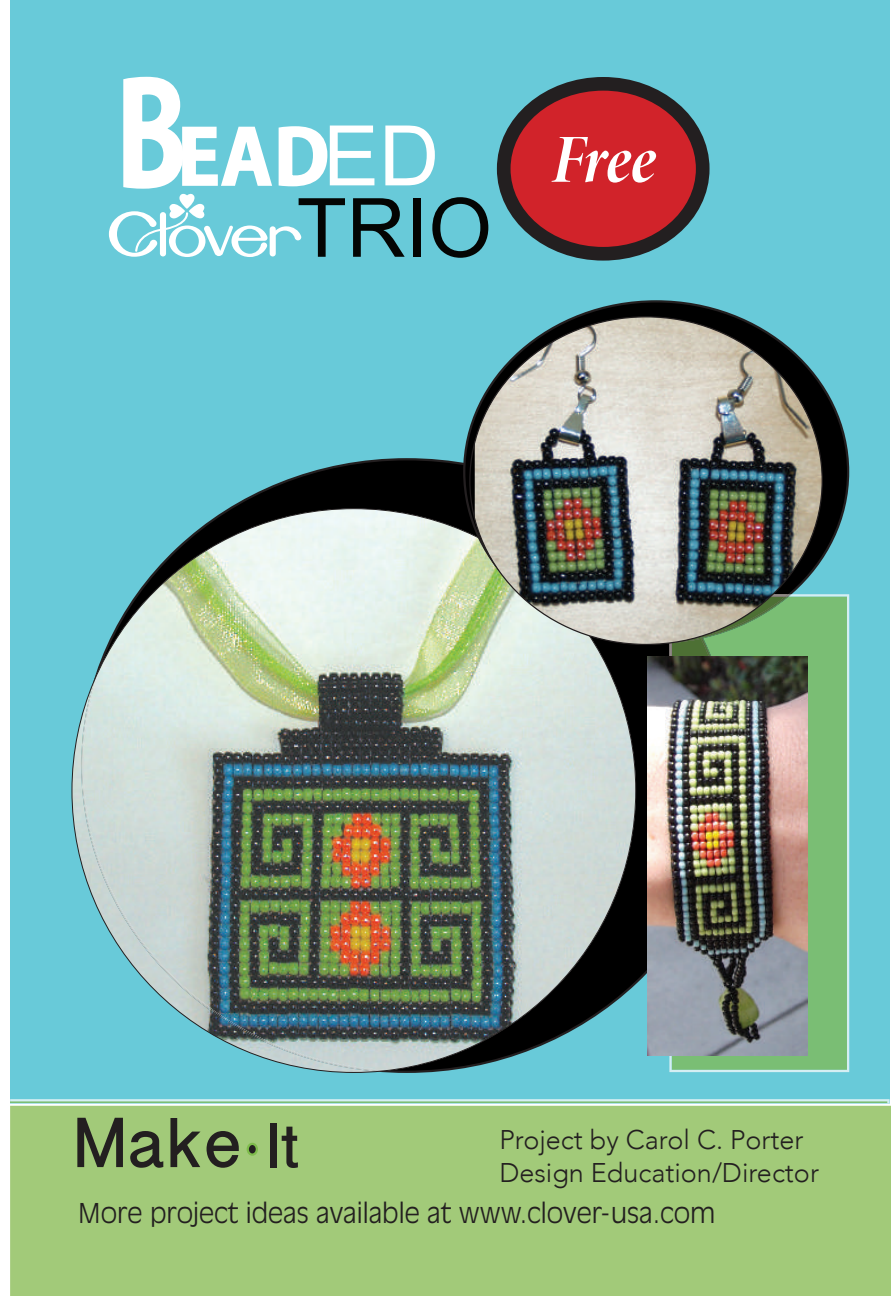
<style>
.page{position:relative;width:891px;height:1296px;background:#fff}
.page>*{position:absolute;margin:0;border:0;box-sizing:border-box;transform-origin:0 0}
.t1{font:70.2px "Minion Pro Bold Cn It Disp";color:#fff}
.t2{font:700 63.45px "Bangla Sangam MN";color:#231f20}
.t3{font:700 62.77px "Bangla Sangam MN";color:#231f20}
.t4{font:700 56.02px "Bangla Sangam MN";color:#231f20}
.t5{font:300 27.22px/32.6px "Avenir";color:#231f20}
.t6{font:300 27.22px "Antique Olive Std";color:#231f20}
.t7{font:300 27px "Avenir";color:#231f20}
.t8{font:300 27px "Antique Olive Std";color:#231f20}
.s1{font-size:56.7px}
</style>
<div class="page">
<div style="left:10px;top:0;width:880px;height:1103px;background:#68cad9"></div>
<svg style="left:109px;top:76px;width:379px;height:182px"></svg>
<svg style="left:10px;top:1099px;width:880px;height:4px;background:#acd9c0"></svg>
<svg style="left:227px;top:458px;width:506px;height:615px;fill:#000"></svg>
<img style="left:73px;top:718px;width:8px;height:145px">
<img style="left:99px;top:509px;width:536px;height:561px">
<img style="left:82px;top:665px;width:307px;height:406px">
<svg style="left:463px;top:300px;width:386px;height:343px"></svg>
<svg style="left:669px;top:594px;width:180px;height:478px;background:#81c07d"></svg>
<svg style="left:669px;top:644px;width:123px;height:12px"></svg>
<img style="left:648px;top:656px;width:159px;height:400px">
<img style="left:475px;top:317px;width:347px;height:327px">
<div style="left:504px;top:84px;width:199px;height:170px;background:#d1232a;border-radius:50%"></div>
<div style="left:497px;top:77px;width:213px;height:184px;border:14px solid #231f20;border-radius:50%"></div>
<div style="left:10px;top:1105px;width:881px;height:191px;background:#a2ca79"></div>
<div style="left:248px;top:1144px;width:9px;height:11px;background:#231f20;border-radius:50%"></div>
<div style="left:247px;top:1143px;width:11px;height:13px;border:2px solid #7ebb4c;border-radius:50%"></div>
<h1 class="t1" style="left:552px;top:113px;width:105px">Free</h1>
<h3 class="t3" style="left:73px;top:1101px;width:170px">Make</h3>
<h3 class="t4" style="left:265px;top:1108px;width:37px">It</h3>
<p class="t5" style="left:488px;top:1120px;width:324px">Project by Carol C. Porter<br>Design Education/Director</p>
<p class="t7" style="left:499px;top:1124px;width:306px">Project by Carol C. Porter</p>
<h2 class="t2" style="left:58px;top:1115px;width:226px">Make <span class="s1">It</span></h2>
<p class="t6" style="left:63px;top:1194px;width:632px">More project ideas avalible at www.clover-usa.com</p>
<p class="t7" style="left:499px;top:1156px;width:321px">Design Education/Director</p>
<p class="t8" style="left:78px;top:1197px;width:639px">More project ideas available at www.clover-usa.com</p>
</div>
